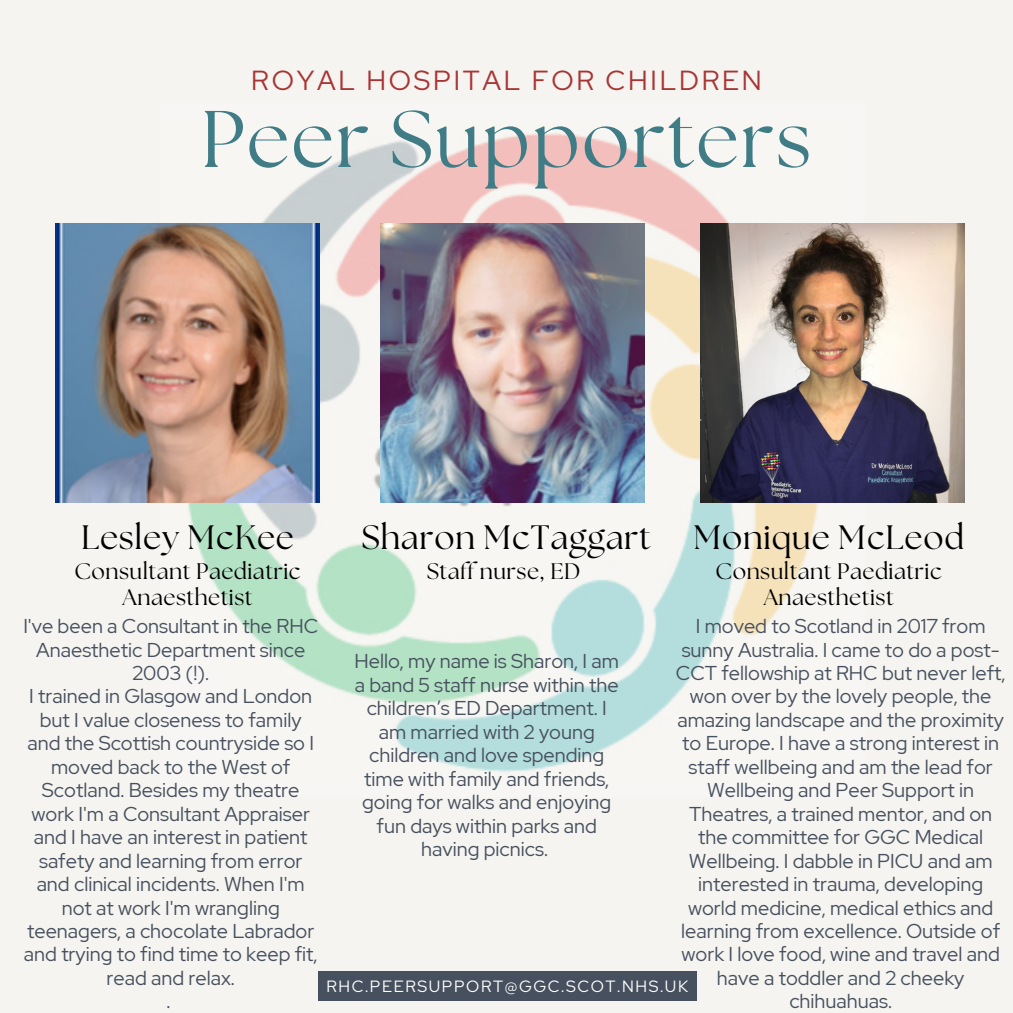
<style>
.page{position:relative;width:1013px;height:1013px;background:#fff}
.page>*{position:absolute;margin:0;border:0;box-sizing:border-box;transform-origin:0 0}
.t1{font:80px "The Seasons";letter-spacing:.02em;color:#407c86}
.t2{font:33.75px "The Seasons";letter-spacing:.02em;color:#000}
.t3{font:27.5px "Red Hat Display";letter-spacing:.1em;color:#a83535}
.t4{font:22.5px/26.2px "The Seasons";letter-spacing:.02em;color:#000;text-align:center}
.t5{font:20px/23.5px "Red Hat Display";color:#47505e;text-align:center}
.t6{font:16.25px "Red Hat Display";letter-spacing:.1em;color:#fff}
</style>
<div class="page">
<div style="left:0;top:0;width:1012px;height:1012px;background:#f5f4f0"></div>
<img style="left:160px;top:133px;width:704px;height:639px">
<img style="left:55px;top:224px;width:265px;height:278px">
<img style="left:700px;top:224px;width:264px;height:278px">
<img style="left:380px;top:224px;width:264px;height:278px">
<div style="left:318px;top:971px;width:378px;height:30px;background:#47505e"></div>
<h3 class="t3" style="left:251px;top:62px;width:512px">ROYAL HOSPITAL FOR CHILDREN</h3>
<h1 class="t1" style="left:201px;top:103px;width:612px">Peer Supporters</h1>
<h2 class="t2" style="left:81px;top:522px;width:214px">Lesley McKee</h2>
<p class="t4" style="left:74px;top:559px;width:228px">Consultant Paediatric<br>Anaesthetist</p>
<p class="t5" style="left:23px;top:614px;width:296px">I've been a Consultant in the RHC<br>Anaesthetic Department since<br>2003 (!).<br>I trained in Glasgow and London but I value closeness to family and the Scottish countryside so I moved back to the West of<br>Scotland. Besides my theatre work I'm a Consultant Appraiser and I have an interest in patient safety and learning from error and clinical incidents. When I'm not at work I'm wrangling teenagers, a chocolate Labrador and trying to find time to keep fit, read and relax.<br>.</p>
<h2 class="t2" style="left:361px;top:522px;width:291px">Sharon McTaggart</h2>
<p class="t4" style="left:426px;top:559px;width:155px">Staff nurse, ED</p>
<h2 class="t2" style="left:693px;top:522px;width:272px">Monique McLeod</h2>
<p class="t4" style="left:715px;top:559px;width:228px">Consultant Paediatric<br>Anaesthetist</p>
<p class="t5" style="left:676px;top:614px;width:331px">I moved to Scotland in 2017 from sunny Australia. I came to do a post-<br>CCT fellowship at RHC but never left, won over by the lovely people, the amazing landscape and the proximity to Europe. I have a strong interest in staff wellbeing and am the lead for<br>Wellbeing and Peer Support in<br>Theatres, a trained mentor, and on the committee for GGC Medical<br>Wellbeing. I dabble in PICU and am interested in trauma, developing world medicine, medical ethics and learning from excellence. Outside of work I love food, wine and travel and have a toddler and 2 cheeky chihuahuas.</p>
<p class="t5" style="left:354px;top:649px;width:266px">Hello, my name is Sharon, I am a band 5 staff nurse within the children’s ED Department. I am married with 2 young children and love spending time with family and friends, going for walks and enjoying fun days within parks and having picnics.</p>
<p class="t6" style="left:326px;top:975px;width:363px">RHC.PEERSUPPORT@GGC.SCOT.NHS.UK</p>
</div>
